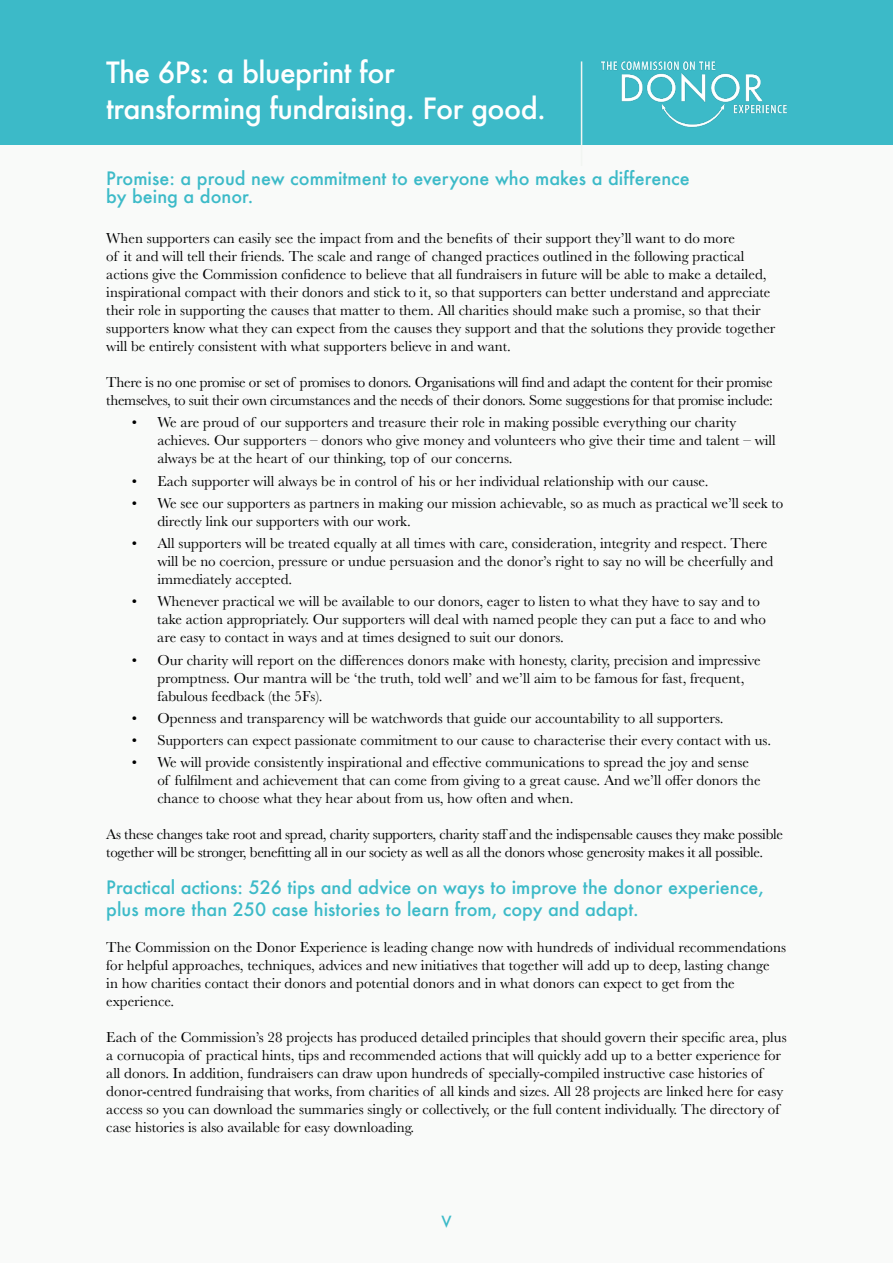
<style>
.page{position:relative;width:893px;height:1263px;background:#f9faf9}
.page>*{position:absolute;margin:0;border:0;box-sizing:border-box;transform-origin:0 0}
.t1{font:500 28.5px/36px "Futura";letter-spacing:-.02em;color:#fff}
.t2{font:500 18px/18px "Futura";color:#3cbac8}
.t3{font:15px/18px "Baskerville";color:#000}
.t4{font:15px/18px "Baskerville";letter-spacing:-.02em;color:#000}
.t5{font:500 15px "Futura";color:#3cbac8}
</style>
<div class="page">
<div style="left:0;top:0;width:893px;height:145px;background:#3cbac8"></div>
<img style="left:601px;top:61px;width:186px;height:67px">
<hr style="left:581px;top:61px;width:1px;height:105px;background:#f2f5f2">
<h1 class="t1" style="left:106px;top:54px;width:441px">The 6Ps: a blueprint for transforming fundraising. For good.</h1>
<p class="t2" style="left:106px;top:169px;width:585px">Promise: a proud new commitment to everyone who makes a difference by being a donor.</p>
<p class="t3" style="left:106px;top:230px;width:671px">When supporters can easily see the impact from and the benefits of their support they’ll want to do more<br>of it and will tell their friends. The scale and range of changed practices outlined in the following practical actions give the Commission confidence to believe that all fundraisers in future will be able to make a detailed, inspirational compact with their donors and stick to it, so that supporters can better understand and appreciate their role in supporting the causes that matter to them. All charities should make such a promise, so that their supporters know what they can expect from the causes they support and that the solutions they provide together will be entirely consistent with what supporters believe in and want.</p>
<p class="t4" style="left:106px;top:374px;width:668px">There is no one promise or set of promises to donors. Organisations will find and adapt the content for their promise themselves, to suit their own circumstances and the needs of their donors. Some suggestions for that promise include:</p>
<p class="t3" style="left:157px;top:414px;width:620px;text-indent:-26px">• We are proud of our supporters and treasure their role in making possible everything our charity achieves. Our supporters – donors who give money and volunteers who give their time and talent – will always be at the heart of our thinking, top of our concerns.</p>
<p class="t3" style="left:132px;top:472px;width:578px">• Each supporter will always be in control of his or her individual relationship with our cause.</p>
<p class="t3" style="left:157px;top:494px;width:628px;text-indent:-26px">• We see our supporters as partners in making our mission achievable, so as much as practical we’ll seek to directly link our supporters with our work.</p>
<p class="t3" style="left:157px;top:535px;width:617px;text-indent:-26px">• All supporters will be treated equally at all times with care, consideration, integrity and respect. There will be no coercion, pressure or undue persuasion and the donor’s right to say no will be cheerfully and immediately accepted.</p>
<p class="t3" style="left:157px;top:593px;width:610px;text-indent:-25px">• Whenever practical we will be available to our donors, eager to listen to what they have to say and to take action appropriately. Our supporters will deal with named people they can put a face to and who are easy to contact in ways and at times designed to suit our donors.</p>
<p class="t3" style="left:157px;top:651px;width:605px;text-indent:-26px">• Our charity will report on the differences donors make with honesty, clarity, precision and impressive promptness. Our mantra will be ‘the truth, told well’ and we’ll aim to be famous for fast, frequent, fabulous feedback (the 5Fs).</p>
<p class="t3" style="left:132px;top:709px;width:593px">• Openness and transparency will be watchwords that guide our accountability to all supporters.</p>
<p class="t3" style="left:132px;top:732px;width:641px">• Supporters can expect passionate commitment to our cause to characterise their every contact with us.</p>
<p class="t3" style="left:157px;top:754px;width:605px;text-indent:-26px">• We will provide consistently inspirational and effective communications to spread the joy and sense of fulfilment and achievement that can come from giving to a great cause. And we’ll offer donors the chance to choose what they hear about from us, how often and when.</p>
<p class="t4" style="left:106px;top:826px;width:678px">As these changes take root and spread, charity supporters, charity staff and the indispensable causes they make possible together will be stronger, benefitting all in our society as well as all the donors whose generosity makes it all possible.</p>
<p class="t2" style="left:106px;top:875px;width:659px;line-height:22.2px">Practical actions: 526 tips and advice on ways to improve the donor experience, plus more than 250 case histories to learn from, copy and adapt.</p>
<p class="t3" style="left:106px;top:938px;width:681px">The Commission on the Donor Experience is leading change now with hundreds of individual recommendations for helpful approaches, techniques, advices and new initiatives that together will add up to deep, lasting change<br>in how charities contact their donors and potential donors and in what donors can expect to get from the experience.</p>
<p class="t3" style="left:106px;top:1028px;width:682px">Each of the Commission’s 28 projects has produced detailed principles that should govern their specific area, plus a cornucopia of practical hints, tips and recommended actions that will quickly add up to a better experience for all donors. In addition, fundraisers can draw upon hundreds of specially-compiled instructive case histories of donor-centred fundraising that works, from charities of all kinds and sizes. All 28 projects are linked here for easy access so you can download the summaries singly or collectively, or the full content individually. The directory of case histories is also available for easy downloading.</p>
<p class="t5" style="left:442px;top:1211px;width:11px">6</p>
<p class="t5" style="left:441px;top:1211px;width:12px">V</p>
</div>
